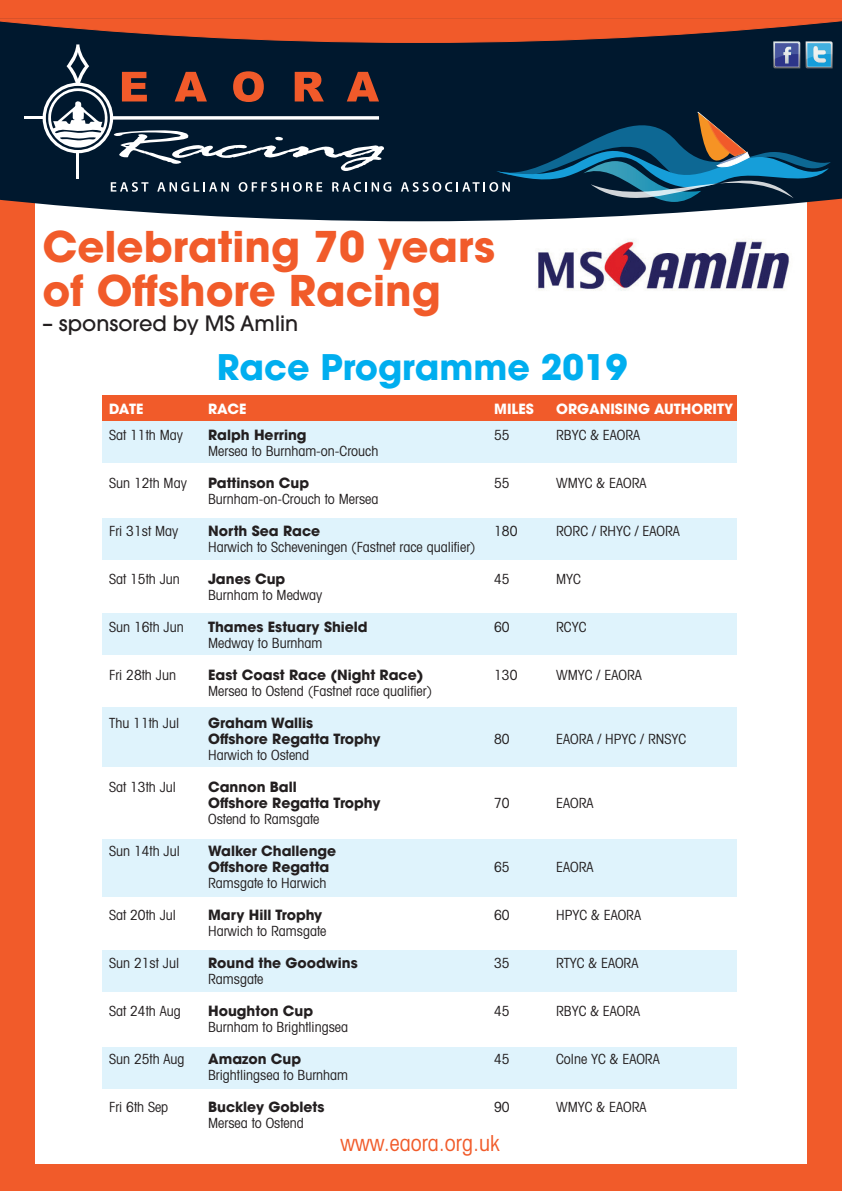
<style>
.page{position:relative;width:842px;height:1191px;background:#fff}
.page>*{position:absolute;margin:0;border:0;box-sizing:border-box;transform-origin:0 0}
.t1{font:700 42px/44px "Avant Garde";color:#f15b2a}
.t2{font:700 35px "Avant Garde";color:#00aeef}
.t3{font:condensed 22px "Avant Garde";color:#f15b2a}
.t4{font:500 21px "Avant Garde";color:#231f20}
.t5{font:condensed 14px "Avant Garde";color:#231f20}
.t6{font:700 14px/16px "Avant Garde";color:#231f20}
.t7{font:700 14px "Avant Garde";color:#fff}
</style>
<div class="page">
<div style="left:0;top:187px;width:34px;height:1004px;background:#f15b2a"></div>
<div style="left:807px;top:187px;width:35px;height:994px;background:#f15b2a"></div>
<div style="left:103px;top:395px;width:634px;height:26px;background:#f15b2a"></div>
<div style="left:103px;top:421px;width:634px;height:42px;background:#dff3fc"></div>
<div style="left:103px;top:518px;width:634px;height:42px;background:#dff3fc"></div>
<div style="left:103px;top:613px;width:634px;height:42px;background:#dff3fc"></div>
<div style="left:103px;top:839px;width:634px;height:57px;background:#dff3fc"></div>
<div style="left:103px;top:950px;width:634px;height:42px;background:#dff3fc"></div>
<div style="left:103px;top:1046px;width:634px;height:42px;background:#dff3fc"></div>
<div style="left:103px;top:707px;width:634px;height:60px;background:#dff3fc"></div>
<svg style="left:0;top:0;width:842px;height:221px;background:#3f3941"></svg>
<img style="left:537px;top:239px;width:253px;height:52px">
<div style="left:0;top:1164px;width:842px;height:27px;background:#f15b2a"></div>
<h1 class="t1" style="left:43px;top:224px;width:454px">Celebrating 70 years of Offshore Racing</h1>
<h3 class="t4" style="left:43px;top:310px;width:257px">– sponsored by MS Amlin</h3>
<h2 class="t2" style="left:217px;top:344px;width:412px">Race Programme 2019</h2>
<p class="t7" style="left:109px;top:399px;width:36px">DATE</p>
<p class="t7" style="left:208px;top:399px;width:40px">RACE</p>
<p class="t7" style="left:494px;top:399px;width:41px">MILES</p>
<p class="t7" style="left:556px;top:399px;width:178px">ORGANISING AUTHORITY</p>
<p class="t5" style="left:109px;top:426px;width:75px">Sat 11th May</p>
<p class="t6" style="left:208px;top:426px;width:100px">Ralph Herring</p>
<p class="t5" style="left:494px;top:426px;width:17px">55</p>
<p class="t5" style="left:556px;top:426px;width:86px">RBYC &amp; EAORA</p>
<p class="t5" style="left:208px;top:442px;width:172px">Mersea to Burnham-on-Crouch</p>
<p class="t5" style="left:109px;top:474px;width:79px">Sun 12th May</p>
<p class="t6" style="left:208px;top:474px;width:102px">Pattinson Cup</p>
<p class="t5" style="left:494px;top:474px;width:17px">55</p>
<p class="t5" style="left:556px;top:474px;width:92px">WMYC &amp; EAORA</p>
<p class="t5" style="left:208px;top:490px;width:172px">Burnham-on-Crouch to Mersea</p>
<p class="t5" style="left:109px;top:522px;width:71px">Fri 31st May</p>
<p class="t6" style="left:208px;top:522px;width:114px">North Sea Race</p>
<p class="t5" style="left:494px;top:522px;width:25px">180</p>
<p class="t5" style="left:556px;top:522px;width:125px">RORC / RHYC / EAORA</p>
<p class="t5" style="left:208px;top:538px;width:269px">Harwich to Scheveningen (Fastnet race qualifier)</p>
<p class="t5" style="left:109px;top:570px;width:72px">Sat 15th Jun</p>
<p class="t6" style="left:208px;top:570px;width:79px">Janes Cup</p>
<p class="t5" style="left:494px;top:570px;width:17px">45</p>
<p class="t5" style="left:556px;top:570px;width:26px">MYC</p>
<p class="t5" style="left:208px;top:586px;width:116px">Burnham to Medway</p>
<p class="t5" style="left:109px;top:618px;width:76px">Sun 16th Jun</p>
<p class="t6" style="left:208px;top:618px;width:161px">Thames Estuary Shield</p>
<p class="t5" style="left:494px;top:618px;width:17px">60</p>
<p class="t5" style="left:556px;top:618px;width:32px">RCYC</p>
<p class="t5" style="left:208px;top:634px;width:116px">Medway to Burnham</p>
<p class="t5" style="left:109px;top:666px;width:68px">Fri 28th Jun</p>
<p class="t6" style="left:208px;top:666px;width:217px">East Coast Race (Night Race)</p>
<p class="t5" style="left:494px;top:666px;width:25px">130</p>
<p class="t5" style="left:556px;top:666px;width:87px">WMYC / EAORA</p>
<p class="t5" style="left:208px;top:682px;width:225px">Mersea to Ostend (Fastnet race qualifier)</p>
<p class="t5" style="left:109px;top:714px;width:72px">Thu 11th Jul</p>
<p class="t6" style="left:208px;top:714px;width:174px">Graham Wallis<br>Offshore Regatta Trophy</p>
<p class="t5" style="left:494px;top:730px;width:17px">80</p>
<p class="t5" style="left:556px;top:730px;width:131px">EAORA / HPYC / RNSYC</p>
<p class="t5" style="left:208px;top:746px;width:103px">Harwich to Ostend</p>
<p class="t5" style="left:109px;top:778px;width:68px">Sat 13th Jul</p>
<p class="t6" style="left:208px;top:778px;width:174px">Cannon Ball<br>Offshore Regatta Trophy</p>
<p class="t5" style="left:208px;top:810px;width:113px">Ostend to Ramsgate</p>
<p class="t5" style="left:109px;top:842px;width:72px">Sun 14th Jul</p>
<p class="t6" style="left:208px;top:842px;width:130px">Walker Challenge<br>Offshore Regatta</p>
<p class="t5" style="left:208px;top:874px;width:120px">Ramsgate to Harwich</p>
<p class="t5" style="left:494px;top:794px;width:17px">70</p>
<p class="t5" style="left:556px;top:794px;width:39px">EAORA</p>
<p class="t5" style="left:494px;top:858px;width:17px">65</p>
<p class="t5" style="left:556px;top:858px;width:39px">EAORA</p>
<p class="t5" style="left:109px;top:906px;width:68px">Sat 20th Jul</p>
<p class="t6" style="left:208px;top:906px;width:116px">Mary Hill Trophy</p>
<p class="t5" style="left:494px;top:906px;width:17px">60</p>
<p class="t5" style="left:556px;top:906px;width:86px">HPYC &amp; EAORA</p>
<p class="t5" style="left:208px;top:922px;width:120px">Harwich to Ramsgate</p>
<p class="t5" style="left:109px;top:954px;width:72px">Sun 21st Jul</p>
<p class="t6" style="left:208px;top:954px;width:151px">Round the Goodwins</p>
<p class="t5" style="left:494px;top:954px;width:17px">35</p>
<p class="t5" style="left:556px;top:954px;width:84px">RTYC &amp; EAORA</p>
<p class="t5" style="left:208px;top:970px;width:57px">Ramsgate</p>
<p class="t5" style="left:109px;top:1002px;width:73px">Sat 24th Aug</p>
<p class="t6" style="left:208px;top:1002px;width:106px">Houghton Cup</p>
<p class="t5" style="left:494px;top:1002px;width:17px">45</p>
<p class="t5" style="left:556px;top:1002px;width:86px">RBYC &amp; EAORA</p>
<p class="t5" style="left:208px;top:1018px;width:142px">Burnham to Brightlingsea</p>
<p class="t5" style="left:109px;top:1050px;width:77px">Sun 25th Aug</p>
<p class="t6" style="left:208px;top:1050px;width:95px">Amazon Cup</p>
<p class="t5" style="left:494px;top:1050px;width:17px">45</p>
<p class="t5" style="left:556px;top:1050px;width:105px">Colne YC &amp; EAORA</p>
<p class="t5" style="left:208px;top:1066px;width:142px">Brightlingsea to Burnham</p>
<p class="t5" style="left:109px;top:1098px;width:61px">Fri 6th Sep</p>
<p class="t6" style="left:208px;top:1098px;width:118px">Buckley Goblets</p>
<p class="t5" style="left:494px;top:1098px;width:17px">90</p>
<p class="t5" style="left:556px;top:1098px;width:92px">WMYC &amp; EAORA</p>
<p class="t5" style="left:208px;top:1114px;width:97px">Mersea to Ostend</p>
<h3 class="t3" style="left:341px;top:1129px;width:161px">www.eaora.org.uk</h3>
</div>
